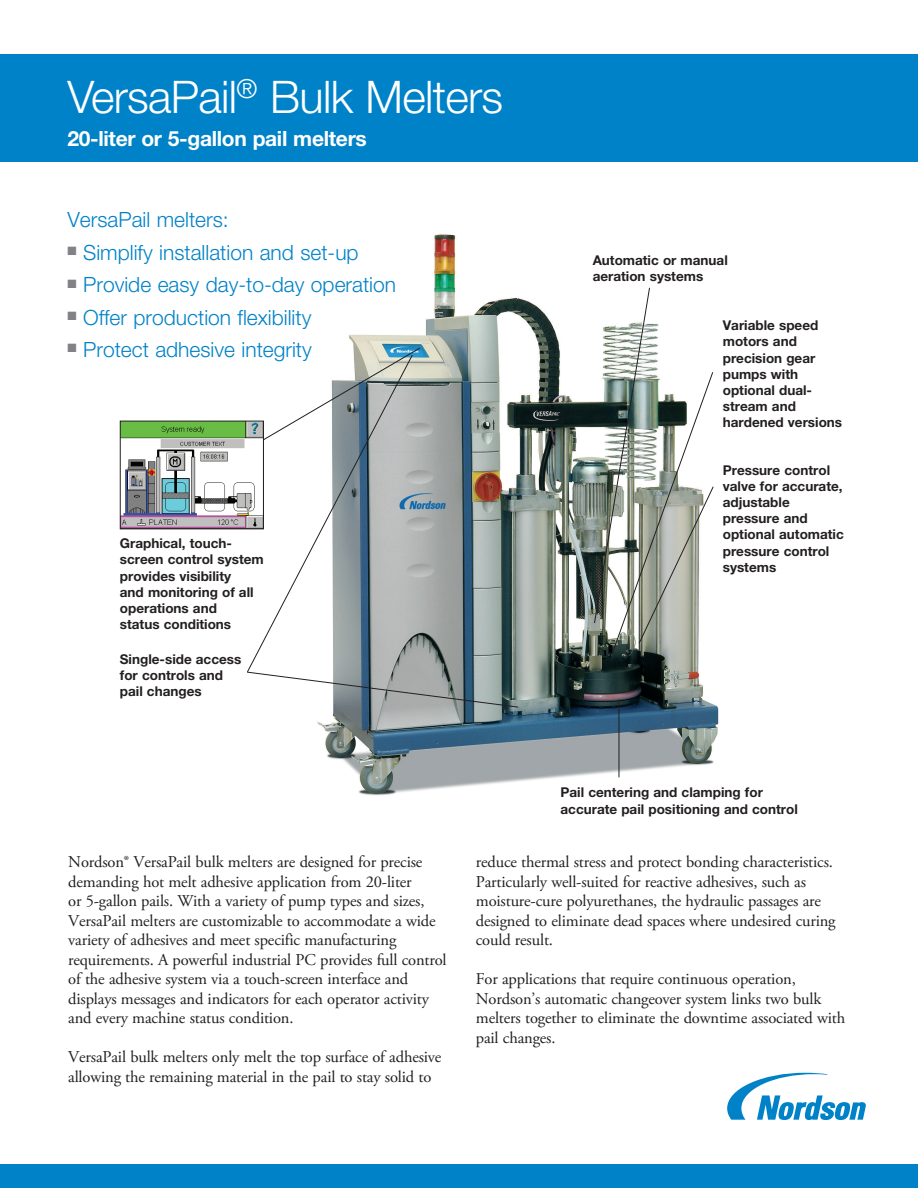
<style>
.page{position:relative;width:918px;height:1188px;background:#fff}
.page>*{position:absolute;margin:0;border:0;box-sizing:border-box;transform-origin:0 0}
.t1{font:300 45px "Helvetica Neue LT Std";letter-spacing:-.015em;color:#fff}
.t2{font:300 21px "Helvetica Neue LT Std";color:#0082c8}
.t3{font:700 21px "Helvetica Neue LT Std";letter-spacing:-.015em;color:#fff}
.t4{font:16.5px/19.5px "Adobe Garamond Pro";letter-spacing:-.01em;color:#231f20}
.t5{font:700 13.5px/16.2px "Helvetica Neue LT Std";color:#231f20}
</style>
<div class="page">
<div style="left:0;top:1164px;width:918px;height:24px;background:#0082c8"></div>
<svg style="left:727px;top:1073px;width:139px;height:47px"></svg>
<img style="left:317px;top:234px;width:402px;height:562px">
<div style="left:0;top:54px;width:918px;height:107px;background:#0082c8"></div>
<div style="left:561px;top:788px;width:263px;height:37px;background:#fff"></div>
<svg style="left:245px;top:347px;width:176px;height:104px"></svg>
<svg style="left:246px;top:354px;width:167px;height:317px"></svg>
<svg style="left:247px;top:671px;width:272px;height:37px"></svg>
<hr style="left:619px;top:700px;width:1px;height:77px;background:#231f20">
<img style="left:122px;top:423px;width:140px;height:104px">
<div style="left:120px;top:421px;width:144px;height:108px;border:1px solid #231f20"></div>
<div style="left:593px;top:255px;width:153px;height:37px;background:#fff"></div>
<svg style="left:594px;top:287px;width:120px;height:368px"></svg>
<h1 class="t1" style="left:68px;top:70px;width:437px">VersaPail<sup>®</sup> Bulk Melters</h1>
<p class="t3" style="left:68px;top:126px;width:301px">20-liter or 5-gallon pail melters</p>
<p class="t2" style="left:68px;top:207px;width:163px">VersaPail melters:</p>
<p class="t2" style="left:68px;top:239px;width:293px"><sup>■</sup> Simplify installation and set-up</p>
<p class="t2" style="left:68px;top:272px;width:330px"><sup>■</sup> Provide easy day-to-day operation</p>
<p class="t2" style="left:68px;top:304px;width:245px"><sup>■</sup> Offer production flexibility</p>
<p class="t2" style="left:68px;top:337px;width:246px"><sup>■</sup> Protect adhesive integrity</p>
<p class="t5" style="left:120px;top:535px;width:145px">Graphical, touch&shy;screen control system provides visibility<br>and monitoring of all operations and<br>status conditions</p>
<p class="t5" style="left:120px;top:650px;width:123px">Single-side access for controls and pail changes</p>
<p class="t5" style="left:593px;top:251px;width:137px">Automatic or manual aeration systems</p>
<p class="t5" style="left:723px;top:317px;width:121px">Variable speed motors and precision gear pumps with optional dual&shy;stream and hardened versions</p>
<p class="t5" style="left:723px;top:461px;width:123px">Pressure control valve for accurate, adjustable pressure and optional automatic pressure control systems</p>
<p class="t5" style="left:561px;top:784px;width:239px">Pail centering and clamping for accurate pail positioning and control</p>
<p class="t4" style="left:68px;top:853px;width:380px">Nordson® VersaPail bulk melters are designed for precise demanding hot melt adhesive application from 20-liter<br>or 5-gallon pails. With a variety of pump types and sizes, VersaPail melters are customizable to accommodate a wide variety of adhesives and meet specific manufacturing requirements. A powerful industrial PC provides full control of the adhesive system via a touch-screen interface and displays messages and indicators for each operator activity and every machine status condition.</p>
<p class="t4" style="left:68px;top:1048px;width:375px">VersaPail bulk melters only melt the top surface of adhesive allowing the remaining material in the pail to stay solid to</p>
<p class="t4" style="left:476px;top:853px;width:361px">reduce thermal stress and protect bonding characteristics.<br>Particularly well-suited for reactive adhesives, such as moisture-cure polyurethanes, the hydraulic passages are designed to eliminate dead spaces where undesired curing could result.</p>
<p class="t4" style="left:476px;top:970px;width:371px">For applications that require continuous operation, Nordson’s automatic changeover system links two bulk melters together to eliminate the downtime associated with pail changes.</p>
</div>
